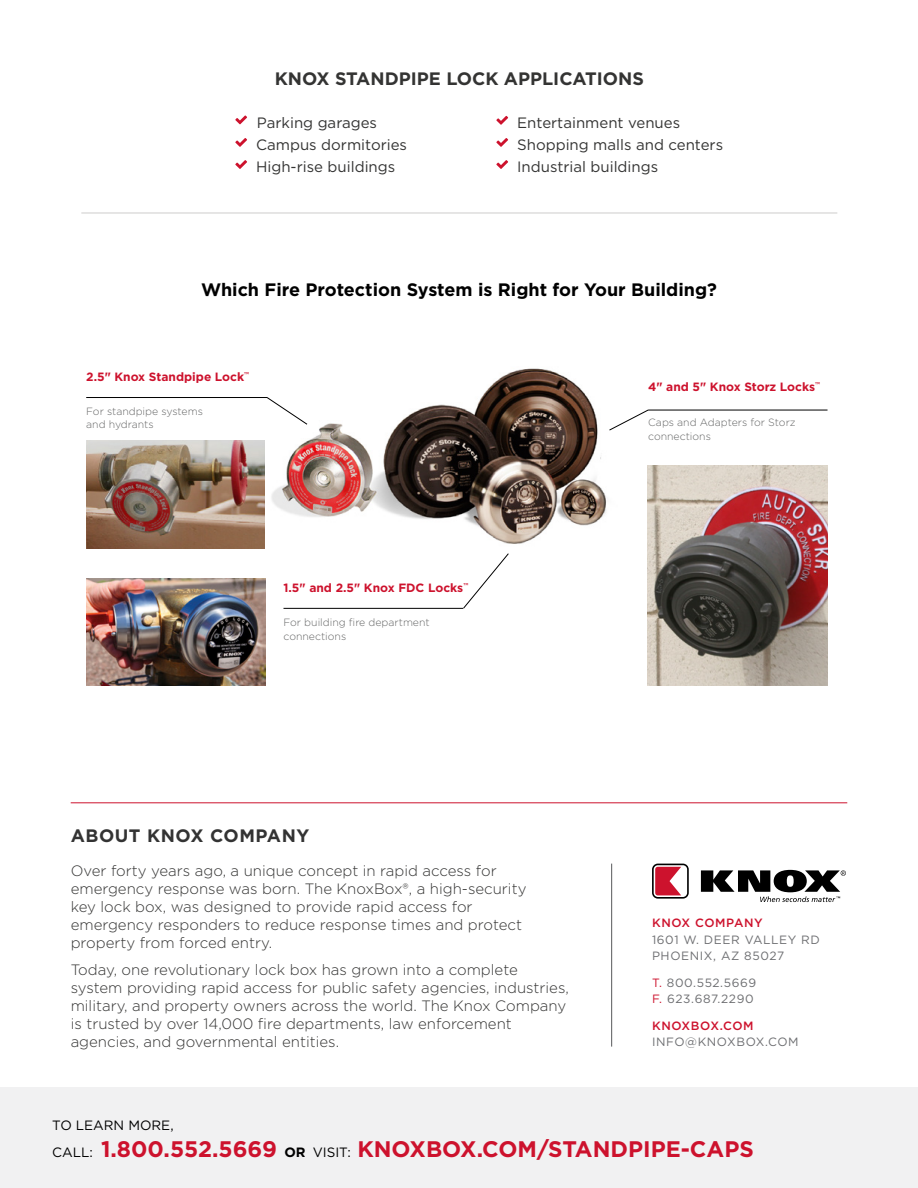
<style>
.page{position:relative;width:918px;height:1188px;background:#fff}
.page>*{position:absolute;margin:0;border:0;box-sizing:border-box;transform-origin:0 0}
.t1{font:700 22.5px "Gotham";color:#cd122d}
.t2{font:700 18px "Gotham";color:#000}
.t3{font:700 18px "Gotham";color:#343433}
.t4{font:700 18px "Gotham";letter-spacing:.03em;color:#333}
.t5{font:300 15px/18px "Gotham";color:#343433}
.t6{font:15px/22px "Gotham";color:#343433}
.t7{font:13.5px "Gotham";color:#000}
.t8{font:12px/16.5px "Gotham";letter-spacing:.05em;color:#6d6e71}
.t9{font:700 12px "Gotham";color:#cd122d}
.t10{font:500 12px "Gotham";letter-spacing:.05em;color:#cd122d}
.t11{font:300 10.5px/13.5px "Gotham";color:#666767}
.s1{color:#cd122d}
.s2{font-weight:400;font-size:13.5px;color:#000}
.s3{font-size:13.5px;color:#000}
</style>
<div class="page">
<div style="left:0;top:1088px;width:918px;height:100px;background:#f1f1f2"></div>
<img style="left:86px;top:578px;width:179px;height:108px">
<img style="left:86px;top:441px;width:179px;height:107px">
<svg style="left:235px;top:115px;width:12px;height:9px"></svg>
<svg style="left:496px;top:116px;width:12px;height:9px"></svg>
<svg style="left:496px;top:138px;width:12px;height:9px"></svg>
<svg style="left:235px;top:138px;width:12px;height:9px"></svg>
<hr style="left:81px;top:213px;width:756px;height:1px;background:#cdcccb">
<img style="left:271px;top:368px;width:336px;height:176px">
<hr style="left:648px;top:410px;width:180px;height:1px;background:#000">
<hr style="left:284px;top:608px;width:179px;height:1px;background:#000">
<svg style="left:267px;top:396px;width:41px;height:29px"></svg>
<svg style="left:463px;top:553px;width:46px;height:56px"></svg>
<hr style="left:86px;top:397px;width:181px;height:1px;background:#000">
<svg style="left:609px;top:409px;width:40px;height:22px"></svg>
<img style="left:648px;top:466px;width:180px;height:220px">
<hr style="left:71px;top:802px;width:776px;height:1px;background:#cd122d">
<hr style="left:611px;top:864px;width:1px;height:183px;background:#58595b">
<svg style="left:496px;top:160px;width:12px;height:9px"></svg>
<svg style="left:235px;top:160px;width:12px;height:9px"></svg>
<svg style="left:652px;top:864px;width:37px;height:35px"></svg>
<svg style="left:701px;top:870px;width:145px;height:32px"></svg>
<p class="t3" style="left:275px;top:66px;width:371px">KNOX STANDPIPE LOCK APPLICATIONS</p>
<p class="t6" style="left:256px;top:111px;width:152px">Parking garages<br>Campus dormitories</p>
<p class="t6" style="left:517px;top:111px;width:207px">Entertainment venues<br>Shopping malls and centers</p>
<p class="t6" style="left:256px;top:155px;width:141px">High-rise buildings</p>
<p class="t6" style="left:517px;top:155px;width:143px">Industrial buildings</p>
<p class="t2" style="left:201px;top:278px;width:517px">Which Fire Protection System is Right for Your Building?</p>
<p class="t9" style="left:86px;top:369px;width:164px">2.5" Knox Standpipe Lock<sup>™</sup></p>
<p class="t11" style="left:86px;top:404px;width:118px">For standpipe systems and hydrants</p>
<p class="t9" style="left:284px;top:580px;width:186px">1.5" and 2.5" Knox FDC Locks<sup>™</sup></p>
<p class="t11" style="left:284px;top:616px;width:148px">For building fire department connections</p>
<p class="t4" style="left:71px;top:824px;width:240px">ABOUT KNOX COMPANY</p>
<p class="t5" style="left:71px;top:861px;width:457px">Over forty years ago, a unique concept in rapid access for emergency response was born. The KnoxBox®, a high-security key lock box, was designed to provide rapid access for emergency responders to reduce response times and protect property from forced entry.</p>
<p class="t5" style="left:71px;top:960px;width:500px">Today, one revolutionary lock box has grown into a complete system providing rapid access for public safety agencies, industries, military, and property owners across the world. The Knox Company is trusted by over 14,000 fire departments, law enforcement agencies, and governmental entities.</p>
<p class="t7" style="left:52px;top:1116px;width:123px">TO LEARN MORE,</p>
<p class="t9" style="left:648px;top:379px;width:173px">4" and 5" Knox Storz Locks<sup>™</sup></p>
<p class="t11" style="left:648px;top:416px;width:149px">Caps and Adapters for Storz connections</p>
<p class="t10" style="left:652px;top:915px;width:112px">KNOX COMPANY</p>
<p class="t8" style="left:652px;top:931px;width:169px">1601 W. DEER VALLEY RD<br>PHOENIX, AZ 85027</p>
<p class="t8" style="left:652px;top:974px;width:106px"><span class="s1">T.</span> 800.552.5669<br><span class="s1">F.</span> 623.687.2290</p>
<p class="t10" style="left:652px;top:1017px;width:103px">KNOXBOX.COM</p>
<p class="t8" style="left:652px;top:1033px;width:148px">INFO@KNOXBOX.COM</p>
<h1 class="t1" style="left:52px;top:1134px;width:703px"><span class="s2">CALL:</span> 1.800.552.5669 <span class="s3">OR</span> <span class="s2">VISIT:</span> KNOXBOX.COM/STANDPIPE-CAPS</h1>
</div>
